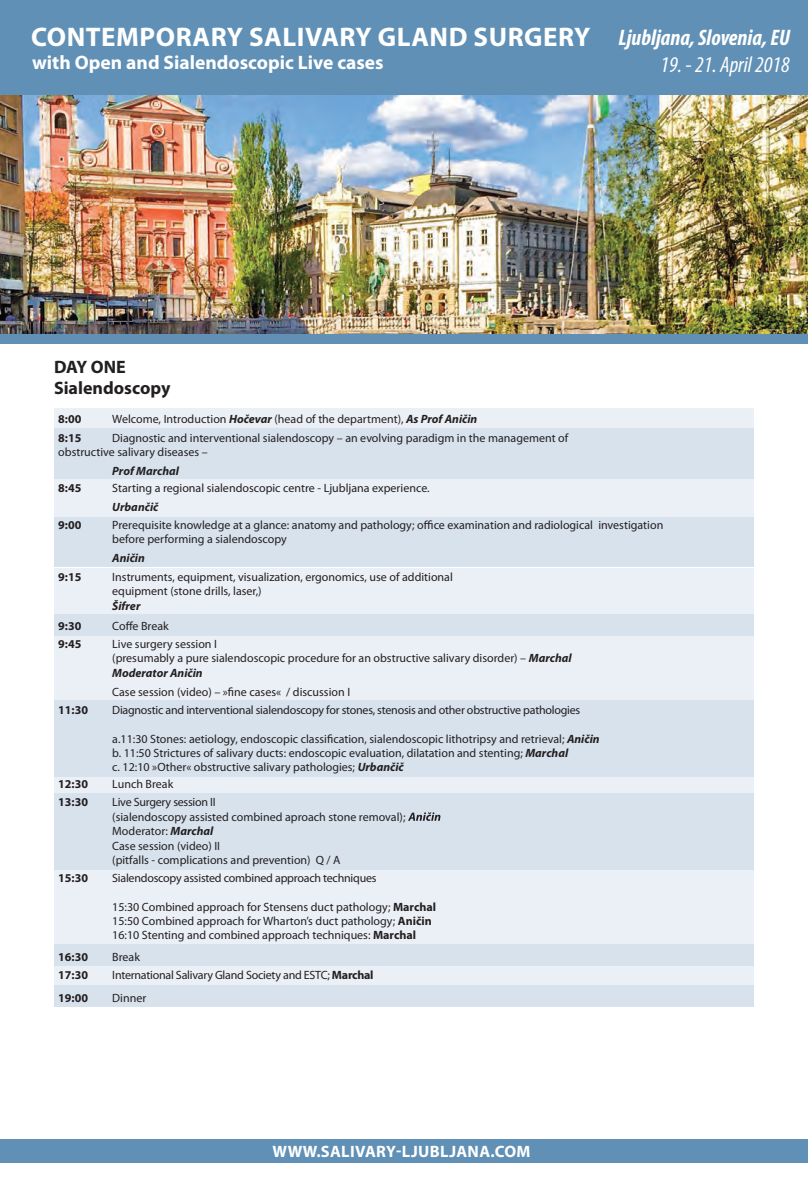
<style>
.page{position:relative;width:808px;height:1178px;background:#fff}
.page>*{position:absolute;margin:0;border:0;box-sizing:border-box;transform-origin:0 0}
.t1{font:700 27px "Myriad Pro";letter-spacing:.02em;color:#fff}
.t2{font:italic condensed 22.5px "Myriad Pro";color:#fff}
.t3{font:700 19.5px "Myriad Pro";color:#fff}
.t4{font:700 18px/21.6px "Myriad Pro";color:#231f20}
.t5{font:700 16.5px "Myriad Pro";letter-spacing:.02em;color:#fff}
.t6{font:12px/14.4px "Myriad Pro";color:#231f20}
.t7{font:12px "Myriad Pro";letter-spacing:-.02em;color:#231f20}
.t8{font:700 12px "Myriad Pro";color:#231f20}
.t9{font:italic 700 12px "Myriad Pro";color:#231f20}
.s1{font-style:italic;font-stretch:condensed;font-size:22.5px}
.s2{font-weight:700;font-style:italic}
.s3{font-weight:700}
</style>
<div class="page">
<img style="left:0;top:94px;width:808px;height:240px">
<div style="left:0;top:0;width:808px;height:94px;background:#6090b5"></div>
<div style="left:0;top:334px;width:808px;height:9px;background:#6090b5"></div>
<div style="left:0;top:1139px;width:808px;height:24px;background:#6090b5"></div>
<div style="left:54px;top:408px;width:700px;height:20px;background:#ebf0f6"></div>
<div style="left:54px;top:568px;width:700px;height:46px;background:#ebf0f6"></div>
<div style="left:54px;top:635px;width:700px;height:66px;background:#ebf0f6"></div>
<div style="left:54px;top:775px;width:700px;height:18px;background:#ebf0f6"></div>
<div style="left:54px;top:868px;width:700px;height:77px;background:#ebf0f6"></div>
<div style="left:54px;top:965px;width:700px;height:21px;background:#ebf0f6"></div>
<div style="left:54px;top:428px;width:700px;height:56px;background:#d8e2ed"></div>
<div style="left:54px;top:516px;width:700px;height:51px;background:#d8e2ed"></div>
<div style="left:54px;top:614px;width:700px;height:21px;background:#d8e2ed"></div>
<div style="left:54px;top:944px;width:700px;height:22px;background:#d8e2ed"></div>
<div style="left:54px;top:985px;width:700px;height:22px;background:#d8e2ed"></div>
<div style="left:54px;top:701px;width:700px;height:76px;background:#d8e2ed"></div>
<div style="left:54px;top:793px;width:700px;height:76px;background:#d8e2ed"></div>
<svg style="left:408px;top:812px;width:32px;height:9px"></svg>
<div style="left:54px;top:479px;width:700px;height:37px;background:#ebf0f6"></div>
<p class="t1" style="left:31px;top:19px;width:760px">Contemporary Salivary Gland Surgery <span class="s1">Ljubljana, Slovenia, EU</span></p>
<p class="t3" style="left:32px;top:49px;width:353px">with Open and Sialendoscopic Live cases</p>
<p class="t2" style="left:660px;top:50px;width:131px">19. - 21. April 2018</p>
<p class="t4" style="left:54px;top:355px;width:118px;text-indent:37px">ONE<br>Sialendoscopy</p>
<p class="t4" style="left:54px;top:355px;width:12px">DAY</p>
<p class="t8" style="left:58px;top:411px;width:25px">8:00</p>
<p class="t6" style="left:112px;top:411px;width:367px">Welcome, Introduction <span class="s2">Hočevar</span> (head of the department), <span class="s2">As Prof Aničin</span></p>
<p class="t6" style="left:58px;top:430px;width:512px;text-indent:54px">Diagnostic and interventional sialendoscopy – an evolving paradigm in the management of obstructive salivary diseases –</p>
<p class="t9" style="left:112px;top:463px;width:68px">Prof Marchal</p>
<p class="t8" style="left:58px;top:430px;width:25px">8:15</p>
<p class="t8" style="left:58px;top:480px;width:25px">8:45</p>
<p class="t6" style="left:112px;top:478px;width:319px;line-height:18.9px">Starting a regional sialendoscopic centre - Ljubljana experience.<br><span class="s2">Urbančič</span></p>
<p class="t8" style="left:58px;top:517px;width:25px">9:00</p>
<p class="t6" style="left:112px;top:517px;width:552px">Prerequisite knowledge at a glance: anatomy and pathology; office examination and radiological investigation before performing a sialendoscopy</p>
<p class="t9" style="left:112px;top:550px;width:34px">Aničin</p>
<p class="t8" style="left:58px;top:569px;width:25px">9:15</p>
<p class="t6" style="left:112px;top:569px;width:342px">Instruments, equipment, visualization, ergonomics, use of additional equipment (stone drills, laser,)<br><span class="s2">Šifrer</span></p>
<p class="t8" style="left:58px;top:636px;width:25px">9:45</p>
<p class="t6" style="left:112px;top:636px;width:461px">Live surgery session I<br>(presumably a pure sialendoscopic procedure for an obstructive salivary disorder) – <span class="s2">Marchal<br>Moderator Aničin</span></p>
<p class="t6" style="left:112px;top:684px;width:239px">Case session (video) – »fine cases« / discussion I</p>
<p class="t8" style="left:58px;top:618px;width:25px">9:30</p>
<p class="t6" style="left:112px;top:619px;width:58px">Coffe Break</p>
<p class="t8" style="left:58px;top:702px;width:31px">11:30</p>
<p class="t7" style="left:112px;top:702px;width:469px">Diagnostic and interventional sialendoscopy for stones, stenosis and other obstructive pathologies</p>
<p class="t6" style="left:112px;top:731px;width:489px">a.11:30 Stones: aetiology, endoscopic classification, sialendoscopic lithotripsy and retrieval; <span class="s2">Aničin </span>b. 11:50 Strictures of salivary ducts: endoscopic evaluation, dilatation and stenting; <span class="s2">Marchal<br></span>c. 12:10 »Other« obstructive salivary pathologies; <span class="s2">Urbančič</span></p>
<p class="t8" style="left:58px;top:794px;width:31px">13:30</p>
<p class="t6" style="left:112px;top:795px;width:295px">Live Surgery session II<br>(sialendoscopy assisted combined aproach stone removal); Moderator: <span class="s2">Marchal<br></span>Case session (video) II<br>(pitfalls ‐ complications and prevention) Q / A</p>
<p class="t8" style="left:58px;top:776px;width:31px">12:30</p>
<p class="t6" style="left:112px;top:777px;width:63px">Lunch Break</p>
<p class="t8" style="left:58px;top:870px;width:31px">15:30</p>
<p class="t7" style="left:112px;top:870px;width:266px">Sialendoscopy assisted combined approach techniques</p>
<p class="t6" style="left:112px;top:899px;width:325px">15:30 Combined approach for Stensens duct pathology; <span class="s3">Marchal<br></span>15:50 Combined approach for Wharton’s duct pathology; <span class="s3">Aničin<br></span>16:10 Stenting and combined approach techniques: <span class="s3">Marchal</span></p>
<p class="t8" style="left:58px;top:967px;width:31px">17:30</p>
<p class="t7" style="left:112px;top:967px;width:263px">International Salivary Gland Society and ESTC; <span class="s3">Marchal</span></p>
<p class="t8" style="left:58px;top:949px;width:31px">16:30</p>
<p class="t6" style="left:112px;top:949px;width:29px">Break</p>
<p class="t8" style="left:58px;top:990px;width:31px">19:00</p>
<p class="t6" style="left:112px;top:990px;width:36px">Dinner</p>
<p class="t5" style="left:273px;top:1141px;width:259px">www.salivary-ljubljana.com</p>
</div>
